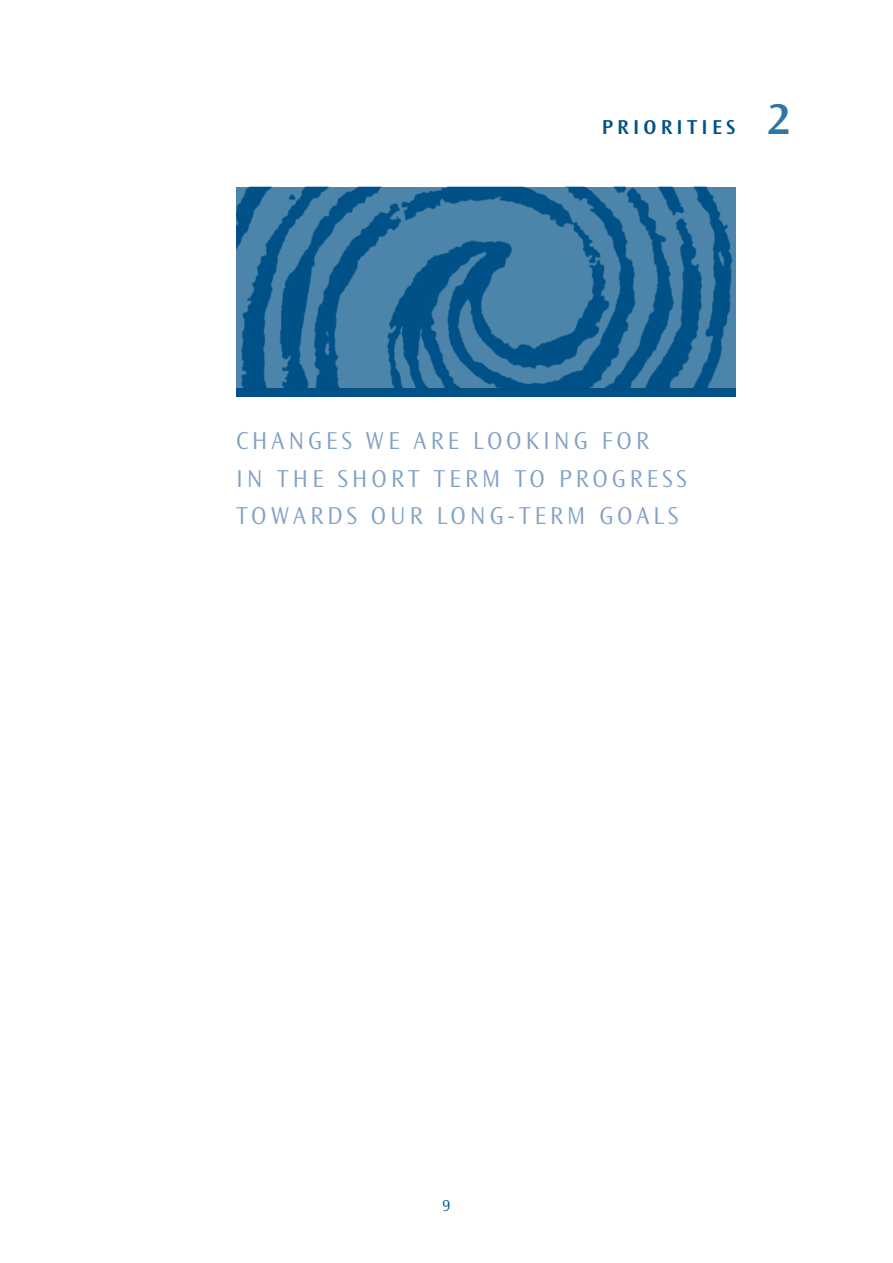
<style>
.page{position:relative;width:893px;height:1263px;background:#fff}
.page>*{position:absolute;margin:0;border:0;box-sizing:border-box;transform-origin:0 0}
.t1{font:300 25.5px/37.5px "Ocean Sans Std";letter-spacing:.15em;color:#81a1c5}
.t2{font:600 21px "Ocean Sans Std";letter-spacing:.2em;color:#005187}
.t3{font:300 16.5px "Ocean Sans Std";color:#005187}
.s1{font-size:45px;color:#2f75a5}
</style>
<div class="page">
<img style="left:236px;top:187px;width:499px;height:201px">
<div style="left:236px;top:388px;width:499px;height:8px;background:#005187"></div>
<p class="t2" style="left:602px;top:115px;width:190px">PRIORITIES <span class="s1">2</span></p>
<p class="t1" style="left:236px;top:423px;width:452px">CHANGES WE ARE LOOKING FOR<br>IN THE SHORT TERM TO PROGRESS<br>TOWARDS OUR LONG-TERM GOALS</p>
<p class="t3" style="left:443px;top:1196px;width:9px">9</p>
</div>
